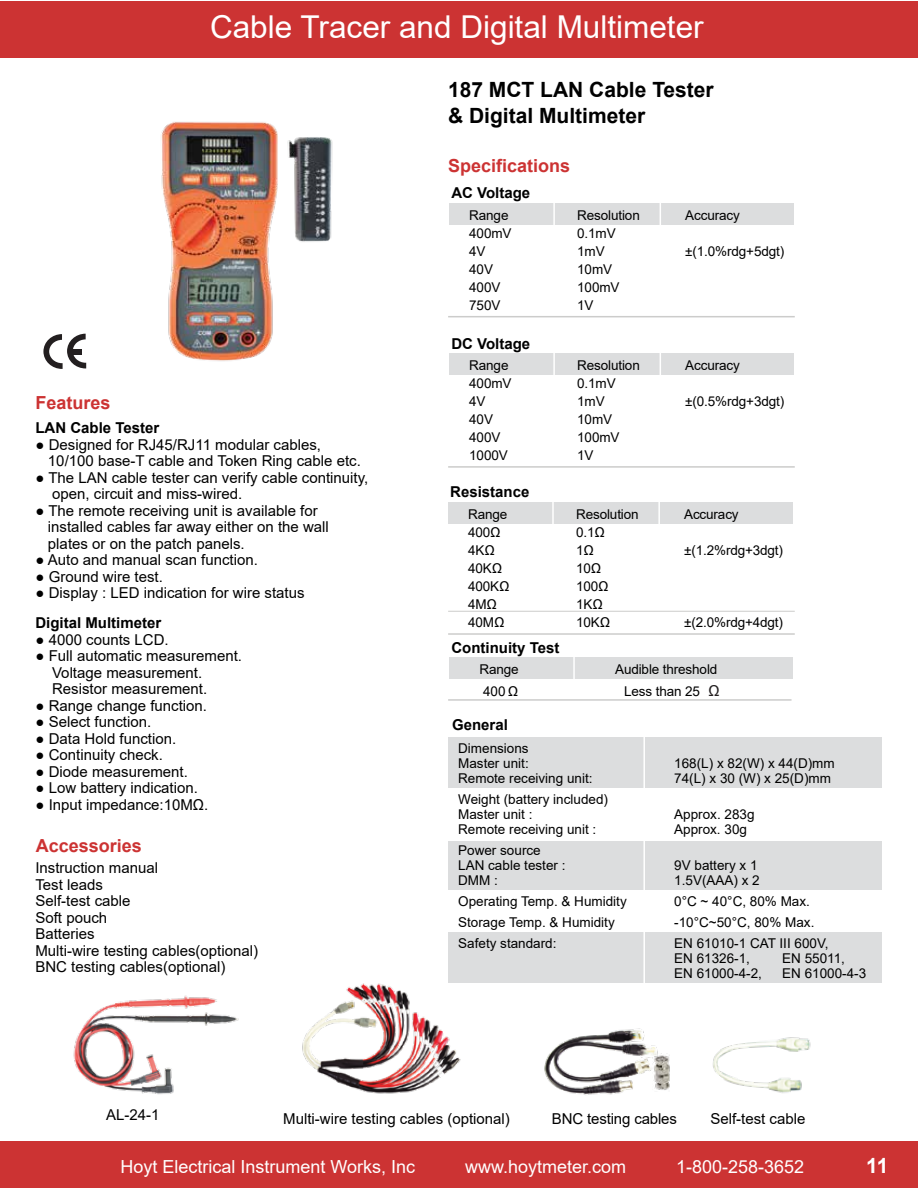
<style>
.page{position:relative;width:918px;height:1188px;background:#fff}
.page>*{position:absolute;margin:0;border:0;box-sizing:border-box;transform-origin:0 0}
.t1{font:31.5px "Arial";color:#fff}
.t2{font:700 21px/25.2px "Arial";color:#000}
.t3{font:700 21px "Arial";color:#fff}
.t4{font:18px "Arial";color:#fff}
.t5{font:700 18px "Arial";color:#c33}
.t6{font:15px/16.5px "Arial";color:#000}
.t7{font:700 15px "Arial";color:#000}
.t8{font:13.5px/15px "Arial";color:#000}
.s1{font-size:15px;color:#231f20}
</style>
<div class="page">
<img style="left:302px;top:982px;width:167px;height:112px">
<img style="left:712px;top:1037px;width:99px;height:56px">
<img style="left:544px;top:1028px;width:118px;height:67px">
<img style="left:653px;top:1054px;width:17px;height:37px">
<svg style="left:43px;top:334px;width:43px;height:35px"></svg>
<img style="left:161px;top:122px;width:172px;height:239px">
<img style="left:73px;top:995px;width:166px;height:100px">
<div style="left:448px;top:932px;width:434px;height:50px;background:#dcddde"></div>
<div style="left:448px;top:737px;width:434px;height:51px;background:#dcddde"></div>
<div style="left:448px;top:842px;width:434px;height:48px;background:#dcddde"></div>
<hr style="left:643px;top:731px;width:2px;height:255px;background:#fff">
<div style="left:449px;top:203px;width:345px;height:22px;background:#dcddde"></div>
<hr style="left:448px;top:316px;width:347px;height:1px;background:#cccccb">
<hr style="left:660px;top:192px;width:1px;height:50px;background:#fff">
<hr style="left:553px;top:198px;width:2px;height:50px;background:#fff">
<div style="left:449px;top:657px;width:344px;height:22px;background:#dcddde"></div>
<hr style="left:448px;top:699px;width:344px;height:2px;background:#cccccb">
<hr style="left:573px;top:655px;width:2px;height:26px;background:#fff">
<div style="left:449px;top:353px;width:345px;height:22px;background:#dcddde"></div>
<hr style="left:448px;top:466px;width:347px;height:2px;background:#cccccb">
<hr style="left:660px;top:342px;width:1px;height:51px;background:#fff">
<hr style="left:553px;top:348px;width:2px;height:50px;background:#fff">
<div style="left:448px;top:502px;width:345px;height:21px;background:#dcddde"></div>
<hr style="left:448px;top:633px;width:347px;height:2px;background:#cccccb">
<hr style="left:658px;top:491px;width:2px;height:50px;background:#fff">
<hr style="left:552px;top:497px;width:2px;height:50px;background:#fff">
<hr style="left:448px;top:611px;width:347px;height:1px;background:#cccccb">
<div style="left:0;top:1px;width:918px;height:57px;background:#c33"></div>
<div style="left:0;top:1141px;width:918px;height:47px;background:#c33"></div>
<h1 class="t1" style="left:210px;top:5px;width:495px">Cable Tracer and Digital Multimeter</h1>
<h2 class="t2" style="left:448px;top:78px;width:267px">187 MCT LAN Cable Tester &amp; Digital Multimeter</h2>
<p class="t5" style="left:448px;top:153px;width:124px">Specifications</p>
<p class="t5" style="left:35px;top:390px;width:77px">Features</p>
<p class="t7" style="left:35px;top:417px;width:125px">LAN Cable Tester</p>
<p class="t6" style="left:48px;top:436px;width:314px;text-indent:-13px">● Designed for RJ45/RJ11 modular cables,<br>10/100 base-T cable and Token Ring cable etc.</p>
<p class="t6" style="left:52px;top:469px;width:318px;text-indent:-17px">● The LAN cable tester can verify cable continuity, open, circuit and miss-wired.</p>
<p class="t6" style="left:48px;top:502px;width:282px;text-indent:-13px">● The remote receiving unit is available for installed cables far away either on the wall plates or on the patch panels.</p>
<p class="t6" style="left:35px;top:552px;width:224px">● Auto and manual scan function.</p>
<p class="t6" style="left:35px;top:568px;width:129px">● Ground wire test.</p>
<p class="t6" style="left:35px;top:585px;width:271px">● Display : LED indication for wire status</p>
<p class="t7" style="left:35px;top:612px;width:127px">Digital Multimeter</p>
<p class="t6" style="left:35px;top:631px;width:135px">● 4000 counts LCD.</p>
<p class="t6" style="left:52px;top:648px;width:191px;text-indent:-17px">● Full automatic measurement.<br>Voltage measurement.<br>Resistor measurement.</p>
<p class="t6" style="left:35px;top:697px;width:173px">● Range change function.</p>
<p class="t6" style="left:35px;top:714px;width:117px">● Select function.</p>
<p class="t6" style="left:35px;top:730px;width:142px">● Data Hold function.</p>
<p class="t6" style="left:35px;top:747px;width:129px">● Continuity check.</p>
<p class="t6" style="left:35px;top:763px;width:154px">● Diode measurement.</p>
<p class="t6" style="left:35px;top:780px;width:164px">● Low battery indication.</p>
<p class="t6" style="left:35px;top:796px;width:174px">● Input impedance:10MΩ.</p>
<p class="t5" style="left:36px;top:833px;width:108px">Accessories</p>
<p class="t6" style="left:35px;top:860px;width:224px">Instruction manual<br>Test leads<br>Self-test cable<br>Soft pouch<br>Batteries<br>Multi-wire testing cables(optional)<br>BNC testing cables(optional)</p>
<p class="t7" style="left:451px;top:182px;width:80px">AC Voltage</p>
<p class="t8" style="left:469px;top:208px;width:41px">Range</p>
<p class="t8" style="left:577px;top:208px;width:64px">Resolution</p>
<p class="t8" style="left:685px;top:208px;width:56px">Accuracy</p>
<p class="t8" style="left:469px;top:226px;width:44px">400mV</p>
<p class="t8" style="left:577px;top:226px;width:40px">0.1mV</p>
<p class="t8" style="left:469px;top:244px;width:18px">4V</p>
<p class="t8" style="left:577px;top:244px;width:29px">1mV</p>
<p class="t8" style="left:685px;top:244px;width:100px">±(1.0%rdg+5dgt)</p>
<p class="t8" style="left:469px;top:262px;width:25px">40V</p>
<p class="t8" style="left:577px;top:262px;width:36px">10mV</p>
<p class="t8" style="left:469px;top:280px;width:33px">400V</p>
<p class="t8" style="left:577px;top:280px;width:44px">100mV</p>
<p class="t8" style="left:469px;top:298px;width:33px">750V</p>
<p class="t8" style="left:577px;top:298px;width:18px">1V</p>
<p class="t7" style="left:451px;top:333px;width:80px">DC Voltage</p>
<p class="t8" style="left:469px;top:358px;width:41px">Range</p>
<p class="t8" style="left:577px;top:358px;width:64px">Resolution</p>
<p class="t8" style="left:685px;top:358px;width:56px">Accuracy</p>
<p class="t8" style="left:469px;top:376px;width:44px">400mV</p>
<p class="t8" style="left:577px;top:376px;width:40px">0.1mV</p>
<p class="t8" style="left:469px;top:394px;width:18px">4V</p>
<p class="t8" style="left:577px;top:394px;width:29px">1mV</p>
<p class="t8" style="left:685px;top:394px;width:100px">±(0.5%rdg+3dgt)</p>
<p class="t8" style="left:469px;top:412px;width:25px">40V</p>
<p class="t8" style="left:577px;top:412px;width:36px">10mV</p>
<p class="t8" style="left:469px;top:430px;width:33px">400V</p>
<p class="t8" style="left:577px;top:430px;width:44px">100mV</p>
<p class="t8" style="left:469px;top:448px;width:40px">1000V</p>
<p class="t8" style="left:577px;top:448px;width:18px">1V</p>
<p class="t7" style="left:450px;top:481px;width:81px">Resistance</p>
<p class="t8" style="left:468px;top:507px;width:41px">Range</p>
<p class="t8" style="left:576px;top:507px;width:64px">Resolution</p>
<p class="t8" style="left:684px;top:507px;width:56px">Accuracy</p>
<p class="t8" style="left:468px;top:525px;width:34px">400Ω</p>
<p class="t8" style="left:576px;top:525px;width:30px">0.1Ω</p>
<p class="t8" style="left:468px;top:543px;width:28px">4KΩ</p>
<p class="t8" style="left:576px;top:543px;width:19px">1Ω</p>
<p class="t8" style="left:684px;top:543px;width:100px">±(1.2%rdg+3dgt)</p>
<p class="t8" style="left:468px;top:561px;width:35px">40KΩ</p>
<p class="t8" style="left:576px;top:561px;width:27px">10Ω</p>
<p class="t8" style="left:468px;top:579px;width:43px">400KΩ</p>
<p class="t8" style="left:576px;top:579px;width:34px">100Ω</p>
<p class="t8" style="left:468px;top:597px;width:30px">4MΩ</p>
<p class="t8" style="left:576px;top:597px;width:28px">1KΩ</p>
<p class="t8" style="left:468px;top:615px;width:38px">40MΩ</p>
<p class="t8" style="left:576px;top:615px;width:35px">10KΩ</p>
<p class="t8" style="left:684px;top:615px;width:100px">±(2.0%rdg+4dgt)</p>
<p class="t7" style="left:451px;top:637px;width:110px">Continuity Test</p>
<p class="t8" style="left:480px;top:662px;width:41px">Range</p>
<p class="t8" style="left:615px;top:662px;width:104px">Audible threshold</p>
<p class="t8" style="left:483px;top:683px;width:36px">400 Ω</p>
<p class="t8" style="left:624px;top:683px;width:97px">Less than 25 <span class="s1">Ω</span></p>
<p class="t7" style="left:452px;top:714px;width:57px">General</p>
<p class="t8" style="left:458px;top:740px;width:72px">Dimensions<br>Master unit:</p>
<p class="t8" style="left:674px;top:755px;width:162px">168(L) x 82(W) x 44(D)mm</p>
<p class="t8" style="left:458px;top:770px;width:136px">Remote receiving unit:</p>
<p class="t8" style="left:674px;top:770px;width:158px">74(L) x 30 (W) x 25(D)mm</p>
<p class="t8" style="left:458px;top:791px;width:151px">Weight (battery included)<br>Master unit :</p>
<p class="t8" style="left:674px;top:806px;width:82px">Approx. 283g</p>
<p class="t8" style="left:458px;top:821px;width:140px">Remote receiving unit :</p>
<p class="t8" style="left:674px;top:821px;width:74px">Approx. 30g</p>
<p class="t8" style="left:458px;top:842px;width:109px">Power source<br>LAN cable tester :</p>
<p class="t8" style="left:674px;top:857px;width:85px">9V battery x 1</p>
<p class="t8" style="left:458px;top:872px;width:41px">DMM :</p>
<p class="t8" style="left:674px;top:872px;width:87px">1.5V(AAA) x 2</p>
<p class="t8" style="left:458px;top:893px;width:170px">Operating Temp. &amp; Humidity</p>
<p class="t8" style="left:674px;top:893px;width:137px">0°C ~ 40°C, 80% Max.</p>
<p class="t8" style="left:458px;top:914px;width:158px">Storage Temp. &amp; Humidity</p>
<p class="t8" style="left:674px;top:914px;width:142px">-10°C~50°C, 80% Max.</p>
<p class="t8" style="left:458px;top:935px;width:100px">Safety standard:</p>
<p class="t8" style="left:674px;top:935px;width:156px">EN 61010-1 CAT III 600V,<br>EN 61326-1,</p>
<p class="t8" style="left:782px;top:950px;width:64px">EN 55011,</p>
<p class="t8" style="left:674px;top:965px;width:89px">EN 61000-4-2,</p>
<p class="t8" style="left:782px;top:965px;width:86px">EN 61000-4-3</p>
<p class="t6" style="left:106px;top:1106px;width:55px">AL-24-1</p>
<p class="t6" style="left:283px;top:1110px;width:228px">Multi-wire testing cables (optional)</p>
<p class="t6" style="left:552px;top:1110px;width:127px">BNC testing cables</p>
<p class="t6" style="left:710px;top:1110px;width:97px">Self-test cable</p>
<p class="t4" style="left:120px;top:1155px;width:296px">Hoyt Electrical Instrument Works, Inc</p>
<p class="t4" style="left:465px;top:1155px;width:163px">www.hoytmeter.com</p>
<p class="t4" style="left:676px;top:1155px;width:130px">1-800-258-3652</p>
<h2 class="t3" style="left:866px;top:1151px;width:24px">11</h2>
</div>
